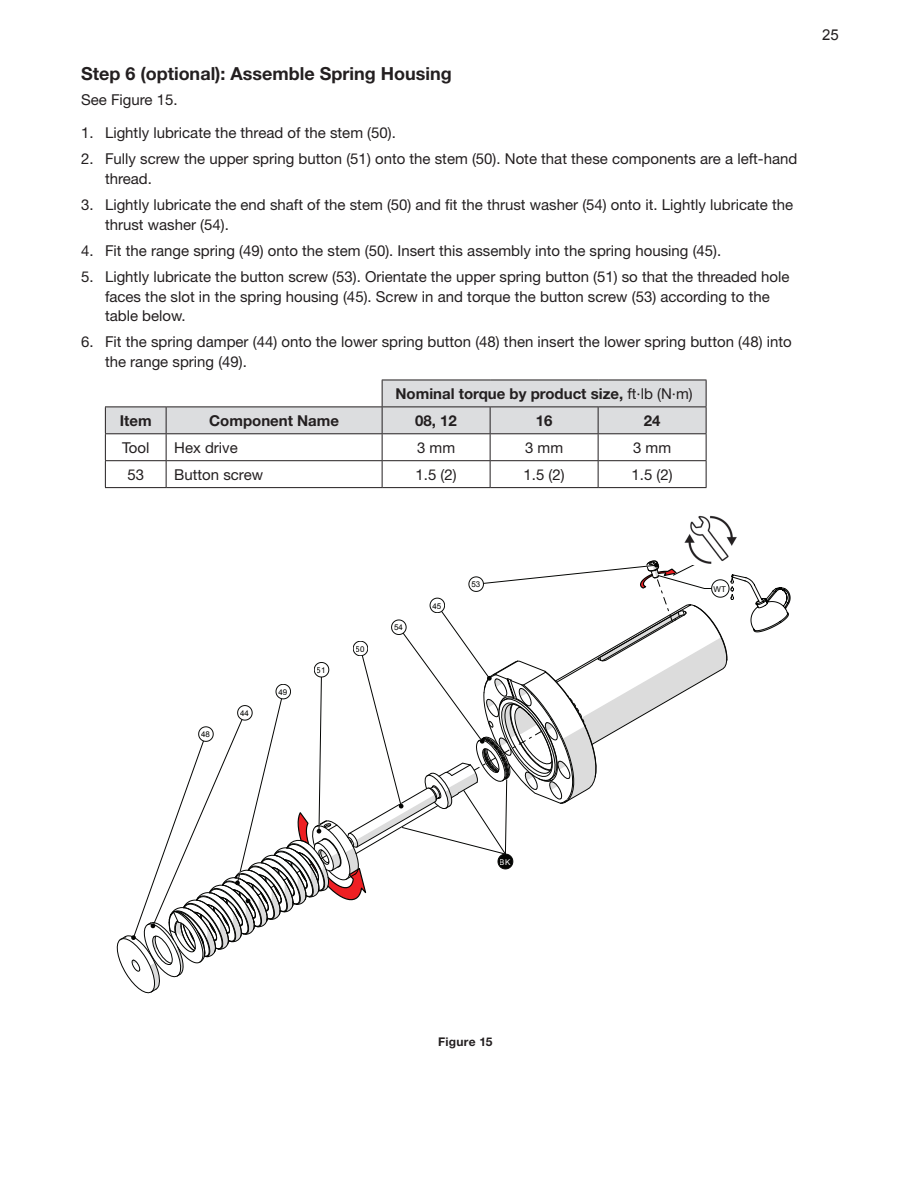
<style>
.page{position:relative;width:918px;height:1188px;background:#fff}
.page>*{position:absolute;margin:0;border:0;box-sizing:border-box;transform-origin:0 0}
.subhead_goes_on_TOC{font:700 18px "Helvetica Neue LT Std";color:#231f20}
.body{font:15px/19.5px "Helvetica Neue LT Std";color:#231f20}
.t1{font:700 15px "Helvetica Neue LT Std";color:#231f20}
.t2{font:15px "Arial";color:#231f20}
.Figure_name{font:700 12px "Helvetica Neue LT Std";letter-spacing:.02em;color:#231f20}
.t3{font:7.95px "Arial";color:#040503}
.t4{font:7.95px "Arial";color:#fff}
.s1{font-weight:400}
</style>
<div class="page">
<hr style="left:105px;top:487px;width:61px;height:1px;background:#231f20">
<hr style="left:166px;top:487px;width:216px;height:1px;background:#231f20">
<hr style="left:382px;top:487px;width:108px;height:1px;background:#231f20">
<hr style="left:490px;top:487px;width:108px;height:1px;background:#231f20">
<hr style="left:598px;top:487px;width:108px;height:1px;background:#231f20">
<svg style="left:105px;top:380px;width:602px;height:107px"></svg>
<hr style="left:105px;top:433px;width:61px;height:1px;background:#231f20">
<hr style="left:166px;top:433px;width:216px;height:1px;background:#231f20">
<img style="left:685px;top:515px;width:52px;height:43px">
<svg style="left:116px;top:558px;width:674px;height:436px"></svg>
<p class="subhead_goes_on_TOC" style="left:81px;top:63px;width:372px">Step 6 (optional): Assemble Spring Housing</p>
<p class="body" style="left:81px;top:90px;width:98px">See Figure 15.</p>
<p class="body" style="left:81px;top:123px;width:316px">1. Lightly lubricate the thread of the stem (50).</p>
<p class="body" style="left:105px;top:149px;width:694px;text-indent:-24px">2. Fully screw the upper spring button (51) onto the stem (50). Note that these components are a left-hand thread.</p>
<p class="body" style="left:105px;top:195px;width:690px;text-indent:-24px">3. Lightly lubricate the end shaft of the stem (50) and fit the thrust washer (54) onto it. Lightly lubricate the thrust washer (54).</p>
<p class="body" style="left:81px;top:241px;width:642px">4. Fit the range spring (49) onto the stem (50). Insert this assembly into the spring housing (45).</p>
<p class="body" style="left:105px;top:267px;width:686px;text-indent:-24px">5. Lightly lubricate the button screw (53). Orientate the upper spring button (51) so that the threaded hole faces the slot in the spring housing (45). Screw in and torque the button screw (53) according to the table below.</p>
<p class="body" style="left:105px;top:332px;width:688px;text-indent:-24px">6. Fit the spring damper (44) onto the lower spring button (48) then insert the lower spring button (48) into the range spring (49).</p>
<p class="t1" style="left:396px;top:384px;width:299px">Nominal torque by product size, <span class="s1">ft·lb (N·m)</span></p>
<p class="t1" style="left:120px;top:411px;width:33px">Item</p>
<p class="t1" style="left:209px;top:411px;width:131px">Component Name</p>
<p class="t1" style="left:415px;top:411px;width:43px">08, 12</p>
<p class="t1" style="left:536px;top:411px;width:18px">16</p>
<p class="t1" style="left:644px;top:411px;width:18px">24</p>
<p class="body" style="left:122px;top:437px;width:29px">Tool</p>
<p class="body" style="left:174px;top:437px;width:65px">Hex drive</p>
<p class="body" style="left:417px;top:437px;width:40px">3 mm</p>
<p class="body" style="left:525px;top:437px;width:40px">3 mm</p>
<p class="body" style="left:633px;top:437px;width:40px">3 mm</p>
<p class="body" style="left:127px;top:464px;width:18px">53</p>
<p class="body" style="left:174px;top:464px;width:90px">Button screw</p>
<p class="body" style="left:416px;top:464px;width:43px">1.5 (2)</p>
<p class="body" style="left:524px;top:464px;width:43px">1.5 (2)</p>
<p class="body" style="left:632px;top:464px;width:43px">1.5 (2)</p>
<p class="t2" style="left:822px;top:25px;width:18px">25</p>
<p class="t3" style="left:201px;top:729px;width:10px">48</p>
<p class="t3" style="left:240px;top:708px;width:10px">44</p>
<p class="t3" style="left:278px;top:687px;width:10px">49</p>
<p class="t3" style="left:317px;top:665px;width:10px">51</p>
<p class="t3" style="left:356px;top:644px;width:10px">50</p>
<p class="t3" style="left:394px;top:622px;width:10px">54</p>
<p class="t3" style="left:432px;top:601px;width:10px">45</p>
<p class="t3" style="left:471px;top:579px;width:10px">53</p>
<p class="t3" style="left:713px;top:584px;width:14px">WT</p>
<p class="t4" style="left:500px;top:857px;width:12px">BK</p>
<p class="Figure_name" style="left:438px;top:1035px;width:56px">Figure 15</p>
</div>
